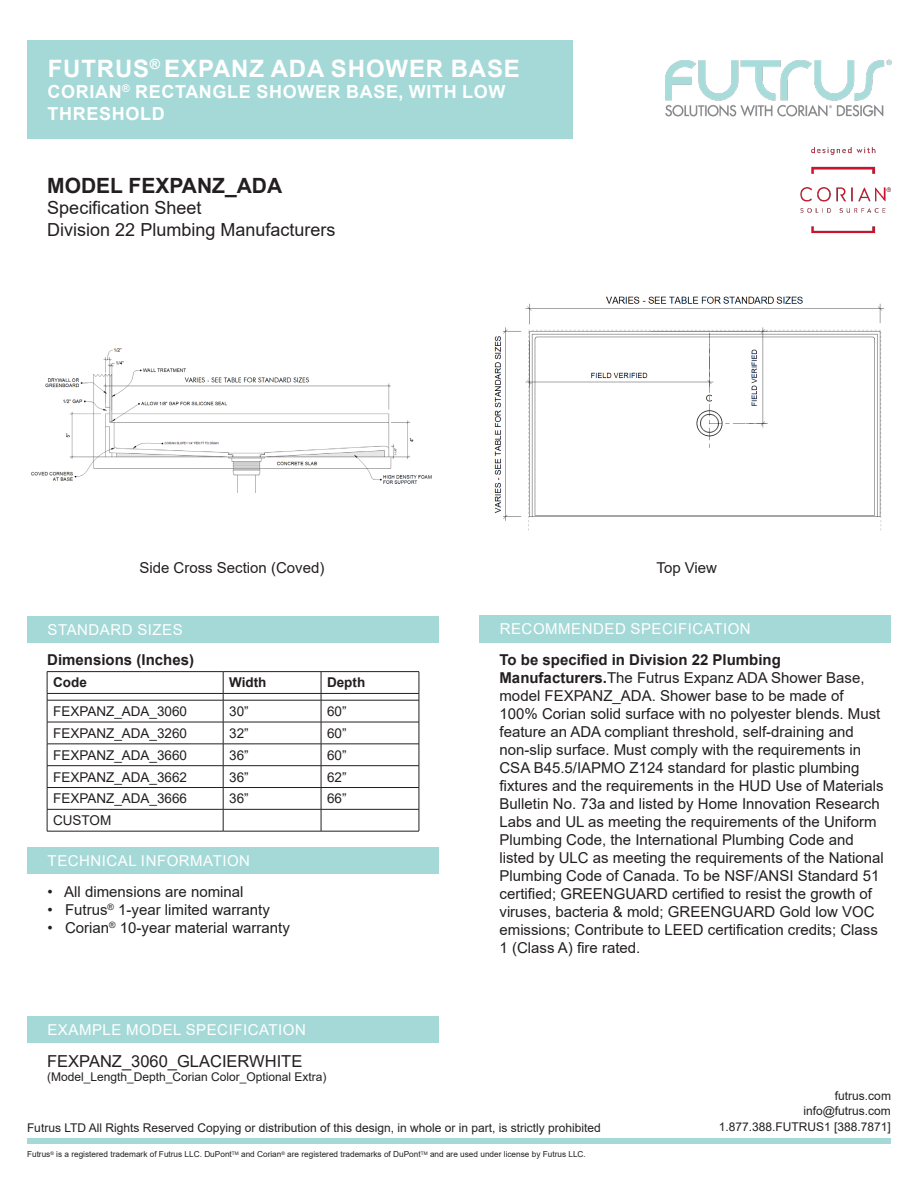
<style>
.page{position:relative;width:918px;height:1188px;background:#fff}
.page>*{position:absolute;margin:0;border:0;box-sizing:border-box;transform-origin:0 0}
.t1{font:700 24px "Arial";letter-spacing:.035em;color:#fff}
.t2{font:700 21px "Arial";color:#231f20}
.t3{font:18px/21.6px "Arial";color:#231f20}
.t4{font:700 18px/21.6px "Arial";letter-spacing:.035em;color:#fff}
.t5{font:16.5px "Arial";color:#231f20}
.t6{font:15px/18px "Arial";color:#231f20}
.t7{font:15px "Arial";letter-spacing:.035em;color:#fff}
.t8{font:700 15px "Arial";color:#231f20}
.t9{font:13.5px "Arial";color:#231f20}
.t10{font:700 13.5px "Arial";color:#231f20}
.t11{font:12px/15.8px "Arial";color:#231f20;text-align:right}
.t12{font:8.25px "Arial";color:#231f20}
.s1{font-weight:700}
</style>
<div class="page">
<div style="left:27px;top:40px;width:545px;height:99px;background:#a4d9d8"></div>
<div style="left:27px;top:1138px;width:864px;height:6px;background:#a4d9d8"></div>
<img style="left:666px;top:60px;width:225px;height:57px">
<img style="left:800px;top:147px;width:91px;height:87px">
<div style="left:479px;top:615px;width:412px;height:28px;background:#a4d9d8"></div>
<div style="left:27px;top:1016px;width:412px;height:27px;background:#a4d9d8"></div>
<div style="left:27px;top:847px;width:412px;height:27px;background:#a4d9d8"></div>
<div style="left:27px;top:616px;width:412px;height:27px;background:#a4d9d8"></div>
<svg style="left:419px;top:672px;width:1px;height:159px"></svg>
<svg style="left:321px;top:672px;width:1px;height:159px"></svg>
<svg style="left:223px;top:672px;width:1px;height:159px"></svg>
<hr style="left:47px;top:671px;width:176px;height:1px;background:#231f20">
<hr style="left:223px;top:671px;width:98px;height:1px;background:#231f20">
<hr style="left:321px;top:671px;width:98px;height:1px;background:#231f20">
<hr style="left:47px;top:693px;width:176px;height:1px;background:#231f20">
<hr style="left:223px;top:693px;width:98px;height:1px;background:#231f20">
<hr style="left:321px;top:693px;width:98px;height:1px;background:#231f20">
<hr style="left:47px;top:700px;width:176px;height:1px;background:#231f20">
<hr style="left:223px;top:700px;width:98px;height:1px;background:#231f20">
<hr style="left:321px;top:700px;width:98px;height:1px;background:#231f20">
<hr style="left:47px;top:722px;width:176px;height:1px;background:#231f20">
<hr style="left:223px;top:722px;width:98px;height:1px;background:#231f20">
<hr style="left:321px;top:722px;width:98px;height:1px;background:#231f20">
<hr style="left:47px;top:744px;width:176px;height:1px;background:#231f20">
<hr style="left:223px;top:744px;width:98px;height:1px;background:#231f20">
<hr style="left:321px;top:744px;width:98px;height:1px;background:#231f20">
<hr style="left:47px;top:765px;width:176px;height:1px;background:#231f20">
<hr style="left:223px;top:765px;width:98px;height:1px;background:#231f20">
<hr style="left:321px;top:765px;width:98px;height:1px;background:#231f20">
<hr style="left:47px;top:787px;width:176px;height:1px;background:#231f20">
<hr style="left:223px;top:787px;width:98px;height:1px;background:#231f20">
<hr style="left:321px;top:787px;width:98px;height:1px;background:#231f20">
<hr style="left:47px;top:809px;width:176px;height:1px;background:#231f20">
<svg style="left:47px;top:672px;width:1px;height:159px"></svg>
<hr style="left:223px;top:809px;width:98px;height:1px;background:#231f20">
<hr style="left:321px;top:809px;width:98px;height:1px;background:#231f20">
<hr style="left:47px;top:831px;width:176px;height:1px;background:#231f20">
<hr style="left:223px;top:831px;width:98px;height:1px;background:#231f20">
<hr style="left:321px;top:831px;width:98px;height:1px;background:#231f20">
<img style="left:31px;top:348px;width:401px;height:145px">
<img style="left:494px;top:296px;width:391px;height:235px">
<h1 class="t1" style="left:48px;top:51px;width:474px">FUTRUS<sup>®</sup> EXPANZ ADA SHOWER BASE</h1>
<p class="t4" style="left:48px;top:81px;width:459px">CORIAN<sup>®</sup> RECTANGLE SHOWER BASE, WITH LOW<br>THRESHOLD</p>
<h2 class="t2" style="left:47px;top:170px;width:236px">MODEL FEXPANZ_ADA</h2>
<p class="t3" style="left:47px;top:197px;width:290px">Specification Sheet<br>Division 22 Plumbing Manufacturers</p>
<p class="t6" style="left:139px;top:559px;width:187px">Side Cross Section (Coved)</p>
<p class="t6" style="left:657px;top:559px;width:62px">Top View</p>
<p class="t7" style="left:48px;top:619px;width:137px">STANDARD SIZES</p>
<p class="t8" style="left:47px;top:650px;width:148px">Dimensions (Inches)</p>
<p class="t10" style="left:53px;top:673px;width:35px">Code</p>
<p class="t10" style="left:229px;top:673px;width:39px">Width</p>
<p class="t10" style="left:327px;top:673px;width:40px">Depth</p>
<p class="t9" style="left:53px;top:702px;width:136px">FEXPANZ_ADA_3060</p>
<p class="t9" style="left:229px;top:702px;width:21px">30”</p>
<p class="t9" style="left:327px;top:702px;width:21px">60”</p>
<p class="t9" style="left:53px;top:724px;width:136px">FEXPANZ_ADA_3260</p>
<p class="t9" style="left:229px;top:724px;width:21px">32”</p>
<p class="t9" style="left:327px;top:724px;width:21px">60”</p>
<p class="t9" style="left:53px;top:746px;width:136px">FEXPANZ_ADA_3660</p>
<p class="t9" style="left:229px;top:746px;width:21px">36”</p>
<p class="t9" style="left:327px;top:746px;width:21px">60”</p>
<p class="t9" style="left:53px;top:767px;width:136px">FEXPANZ_ADA_3662</p>
<p class="t9" style="left:229px;top:767px;width:21px">36”</p>
<p class="t9" style="left:327px;top:767px;width:21px">62”</p>
<p class="t9" style="left:53px;top:789px;width:136px">FEXPANZ_ADA_3666</p>
<p class="t9" style="left:229px;top:789px;width:21px">36”</p>
<p class="t9" style="left:327px;top:789px;width:21px">66”</p>
<p class="t9" style="left:53px;top:811px;width:60px">CUSTOM</p>
<p class="t7" style="left:48px;top:850px;width:204px">TECHNICAL INFORMATION</p>
<p class="t6" style="left:47px;top:882px;width:198px">• All dimensions are nominal</p>
<p class="t6" style="left:47px;top:900px;width:224px">• Futrus<sup>®</sup> 1-year limited warranty</p>
<p class="t6" style="left:47px;top:918px;width:244px">• Corian<sup>®</sup> 10-year material warranty</p>
<p class="t7" style="left:47px;top:1019px;width:260px">EXAMPLE MODEL SPECIFICATION</p>
<p class="t5" style="left:47px;top:1050px;width:257px">FEXPANZ_3060_GLACIERWHITE</p>
<p class="t11" style="left:47px;top:1069px;width:281px">(Model_Length_Depth_Corian Color_Optional Extra)</p>
<p class="t7" style="left:500px;top:619px;width:252px">RECOMMENDED SPECIFICATION</p>
<p class="t6" style="left:500px;top:651px;width:386px"><span class="s1">To be specified in Division 22 Plumbing Manufacturers.</span>The Futrus Expanz ADA Shower Base, model FEXPANZ_ADA. Shower base to be made of 100% Corian solid surface with no polyester blends. Must feature an ADA compliant threshold, self-draining and non-slip surface. Must comply with the requirements in CSA B45.5/IAPMO Z124 standard for plastic plumbing fixtures and the requirements in the HUD Use of Materials Bulletin No. 73a and listed by Home Innovation Research Labs and UL as meeting the requirements of the Uniform Plumbing Code, the International Plumbing Code and listed by ULC as meeting the requirements of the National Plumbing Code of Canada. To be NSF/ANSI Standard 51 certified; GREENGUARD certified to resist the growth of viruses, bacteria &amp; mold; GREENGUARD Gold low VOC emissions; Contribute to LEED certification credits; Class 1 (Class A) fire rated.</p>
<p class="t11" style="left:27px;top:1120px;width:575px">Futrus LTD All Rights Reserved Copying or distribution of this design, in whole or in part, is strictly prohibited</p>
<p class="t12" style="left:27px;top:1149px;width:560px">Futrus<sup>®</sup> is a registered trademark of Futrus LLC. DuPont<sup>TM</sup> and Corian<sup>®</sup> are registered trademarks of DuPont<sup>TM</sup> and are used under license by Futrus LLC.</p>
<p class="t11" style="left:719px;top:1087px;width:174px">futrus.com<br>info@futrus.com<br>1.877.388.FUTRUS1 [388.7871]</p>
</div>
